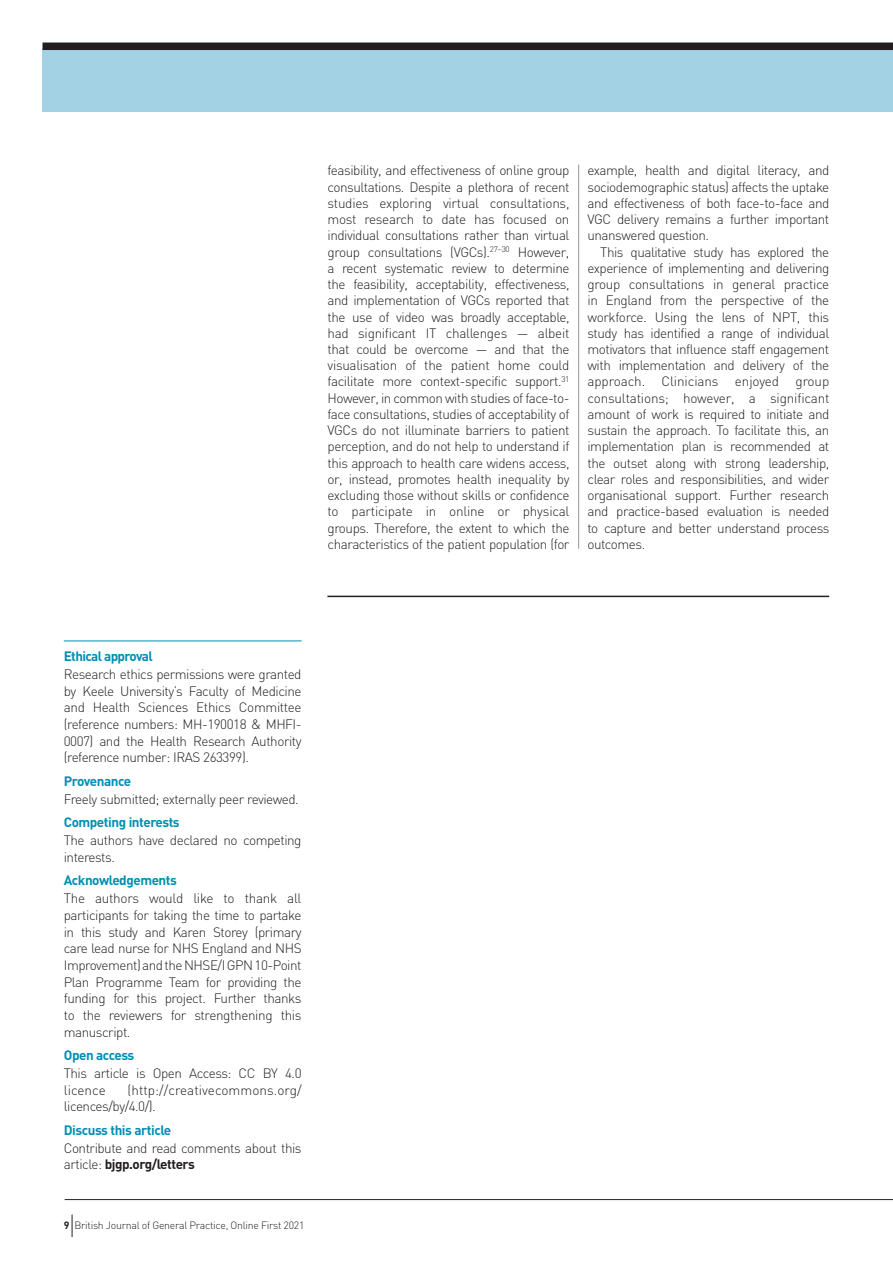
<style>
.page{position:relative;width:893px;height:1263px;background:#fff}
.page>*{position:absolute;margin:0;border:0;box-sizing:border-box;transform-origin:0 0}
.t1{font:300 13.5px/16.2px "DIN";letter-spacing:-.035em;color:#231f20;text-align:justify}
.t2{font:700 13.5px "DIN";letter-spacing:-.035em;color:#008fb3}
.t3{font:300 13.5px/16.6px "DIN";letter-spacing:.005em;color:#231f20}
.t4{font:300 10.5px "DIN";letter-spacing:-.025em;color:#231f20}
.s1{font-weight:700}
</style>
<div class="page">
<div style="left:43px;top:48px;width:850px;height:64px;background:#a2d2e3"></div>
<div style="left:43px;top:43px;width:850px;height:7px;background:#231f20"></div>
<svg style="left:72px;top:1214px;width:1px;height:23px"></svg>
<hr style="left:65px;top:1199px;width:828px;height:1px;background:#231f20">
<hr style="left:578px;top:165px;width:1px;height:384px;background:#939598">
<hr style="left:64px;top:640px;width:238px;height:1px;background:#008fb3">
<hr style="left:327px;top:596px;width:502px;height:1px;background:#231f20">
<p class="t1" style="left:328px;top:162px;width:243px">feasibility, and effectiveness of online group consultations. Despite a plethora of recent studies exploring virtual consultations, most research to date has focused on individual consultations rather than virtual group consultations (VGCs).<sup>27–30</sup> However, a recent systematic review to determine the feasibility, acceptability, effectiveness, and implementation of VGCs reported that the use of video was broadly acceptable, had significant IT challenges — albeit that could be overcome — and that the visualisation of the patient home could facilitate more context-specific support.<sup>31<br></sup>However, in common with studies of face-to&shy;face consultations, studies of acceptability of VGCs do not illuminate barriers to patient perception, and do not help to understand if this approach to health care widens access, or, instead, promotes health inequality by excluding those without skills or confidence to participate in online or physical groups. Therefore, the extent to which the characteristics of the patient population (for</p>
<p class="t1" style="left:587px;top:162px;width:243px">example, health and digital literacy, and sociodemographic status) affects the uptake and effectiveness of both face-to-face and VGC delivery remains a further important unanswered question.</p>
<p class="t1" style="left:587px;top:244px;width:243px;text-indent:13px">This qualitative study has explored the experience of implementing and delivering group consultations in general practice in England from the perspective of the workforce. Using the lens of NPT, this study has identified a range of individual motivators that influence staff engagement with implementation and delivery of the approach. Clinicians enjoyed group consultations; however, a significant amount of work is required to initiate and sustain the approach. To facilitate this, an implementation plan is recommended at the outset along with strong leadership, clear roles and responsibilities, and wider organisational support. Further research and practice-based evaluation is needed to capture and better understand process outcomes.</p>
<p class="t2" style="left:64px;top:647px;width:91px">Ethical approval</p>
<p class="t1" style="left:64px;top:666px;width:239px;line-height:16.6px">Research ethics permissions were granted by Keele University’s Faculty of Medicine and Health Sciences Ethics Committee (reference numbers: MH-190018 &amp; MHFI-0007) and the Health Research Authority (reference number: IRAS 263399).</p>
<p class="t2" style="left:64px;top:772px;width:69px">Provenance</p>
<p class="t1" style="left:64px;top:791px;width:237px">Freely submitted; externally peer reviewed.</p>
<p class="t2" style="left:64px;top:814px;width:117px">Competing interests</p>
<p class="t1" style="left:64px;top:832px;width:239px;line-height:16.6px">The authors have declared no competing interests.</p>
<p class="t2" style="left:64px;top:872px;width:115px">Acknowledgements</p>
<p class="t1" style="left:64px;top:890px;width:239px;line-height:16.6px">The authors would like to thank all participants for taking the time to partake in this study and Karen Storey (primary care lead nurse for NHS England and NHS Improvement) and the NHSE/I GPN 10-Point Plan Programme Team for providing the funding for this project. Further thanks to the reviewers for strengthening this manuscript.</p>
<p class="t2" style="left:64px;top:1046px;width:72px">Open access</p>
<p class="t1" style="left:64px;top:1065px;width:239px;line-height:16.6px">This article is Open Access: CC BY 4.0 licence</p>
<p class="t3" style="left:64px;top:1081px;width:239px;text-indent:64px">(http://creativecommons.org/ licences/by/4.0/).</p>
<p class="t2" style="left:64px;top:1121px;width:109px">Discuss this article</p>
<p class="t1" style="left:64px;top:1139px;width:239px;line-height:16.6px">Contribute and read comments about this article: <span class="s1">bjgp.org/letters</span></p>
<p class="t4" style="left:64px;top:1219px;width:242px"><span class="s1">9</span> British Journal of General Practice, Online First 2021</p>
</div>
